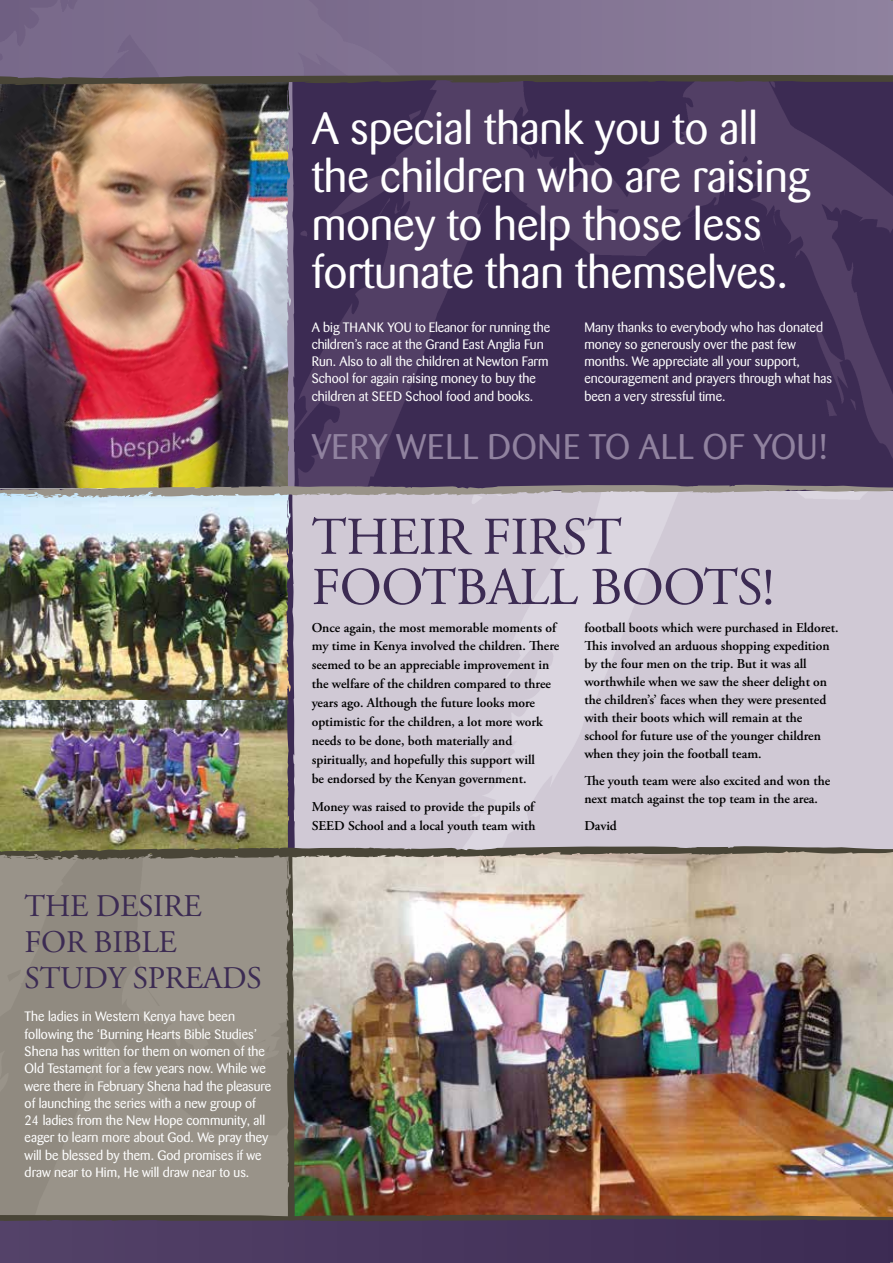
<style>
.page{position:relative;width:893px;height:1263px;background:#fff}
.page>*{position:absolute;margin:0;border:0;box-sizing:border-box;transform-origin:0 0}
.t1{font:52.95px/50.2px "Adobe Garamond Pro";letter-spacing:-.01em;color:#3c2b53}
.t2{font:45px/48px "Barmeno";color:#fff}
.t3{font:35.25px "Barmeno";letter-spacing:.02em;color:#90829f}
.t4{font:31.5px/36px "Adobe Garamond Pro";letter-spacing:-.01em;color:#3c2b53}
.t5{font:600 13.5px/18.9px "Adobe Garamond Pro";color:#000}
.t6{font:13.5px/17.2px "Barmeno";color:#fff}
</style>
<div class="page">
<img style="left:0;top:0;width:893px;height:75px">
<img style="left:0;top:75px;width:893px;height:1188px">
<h3 class="t4" style="left:25px;top:889px;width:239px">THE DESIRE<br>FOR BIBLE<br>STUDY SPREADS</h3>
<p class="t6" style="left:25px;top:1008px;width:248px">The ladies in Western Kenya have been following the ‘Burning Hearts Bible Studies’ Shena has written for them on women of the Old Testament for a few years now. While we were there in February Shena had the pleasure of launching the series with a new group of 24 ladies from the New Hope community, all eager to learn more about God. We pray they will be blessed by them. God promises if we draw near to Him, He will draw near to us.</p>
<h2 class="t2" style="left:312px;top:105px;width:499px">A special thank you to all the children who are raising money to help those less fortunate than themselves.</h2>
<p class="t6" style="left:312px;top:318px;width:240px">A big THANK YOU to Eleanor for running the children’s race at the Grand East Anglia Fun Run. Also to all the children at Newton Farm School for again raising money to buy the children at SEED School food and books.</p>
<p class="t6" style="left:584px;top:318px;width:249px">Many thanks to everybody who has donated money so generously over the past few months. We appreciate all your support, encouragement and prayers through what has been a very stressful time.</p>
<h3 class="t3" style="left:312px;top:427px;width:518px">VERY WELL DONE TO ALL OF YOU!</h3>
<h1 class="t1" style="left:312px;top:514px;width:464px">THEIR FIRST<br>FOOTBALL BOOTS!</h1>
<p class="t5" style="left:312px;top:618px;width:249px">Once again, the most memorable moments of my time in Kenya involved the children. There seemed to be an appreciable improvement in the welfare of the children compared to three years ago. Although the future looks more optimistic for the children, a lot more work needs to be done, both materially and spiritually, and hopefully this support will<br>be endorsed by the Kenyan government.</p>
<p class="t5" style="left:312px;top:798px;width:225px">Money was raised to provide the pupils of<br>SEED School and a local youth team with</p>
<p class="t5" style="left:584px;top:618px;width:256px;line-height:18px">football boots which were purchased in Eldoret.<br>This involved an arduous shopping expedition by the four men on the trip. But it was all worthwhile when we saw the sheer delight on the children’s’ faces when they were presented with their boots which will remain at the school for future use of the younger children when they join the football team.</p>
<p class="t5" style="left:584px;top:772px;width:247px;line-height:18px">The youth team were also excited and won the next match against the top team in the area.</p>
<p class="t5" style="left:584px;top:817px;width:34px">David</p>
</div>
